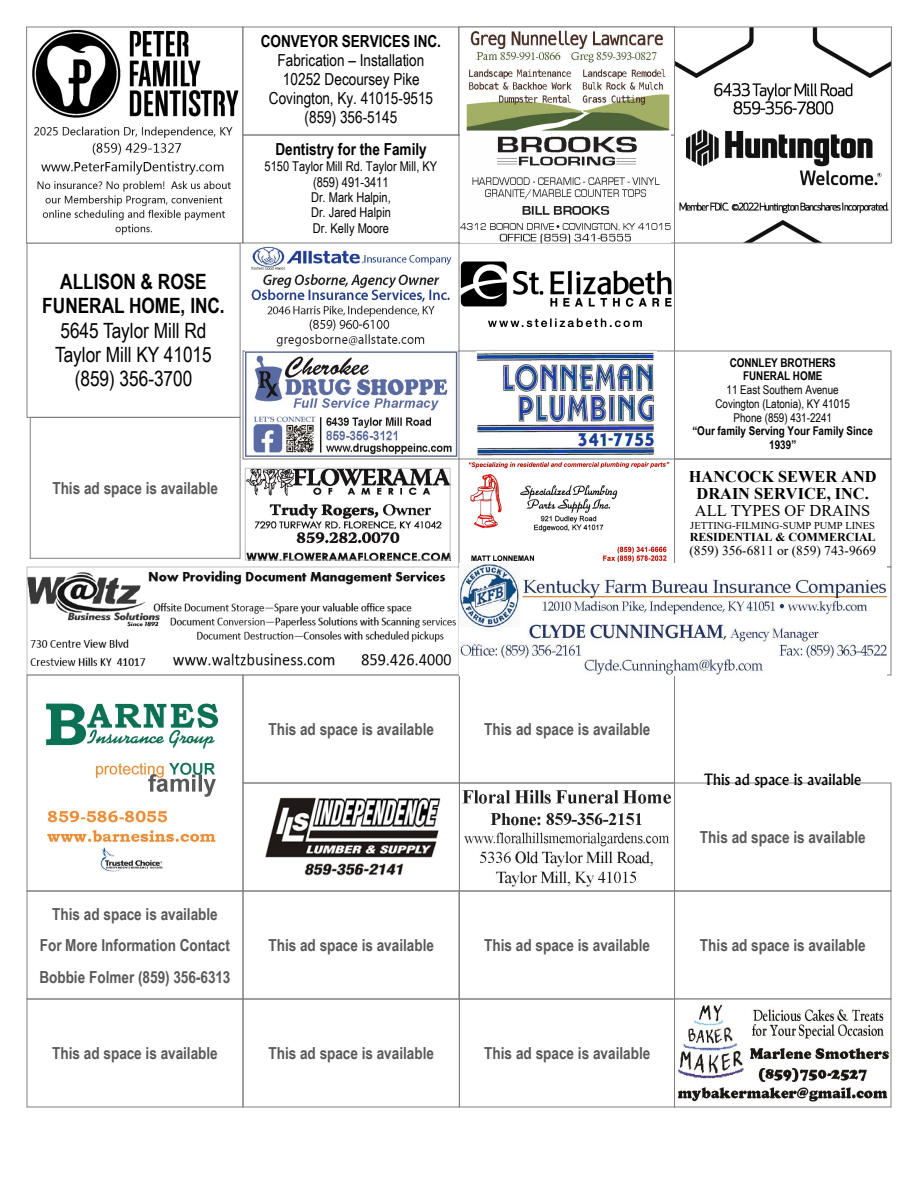
<style>
.page{position:relative;width:918px;height:1188px;background:#fff}
.page>*{position:absolute;margin:0;border:0;box-sizing:border-box;transform-origin:0 0}
.t1{font:21px "Arial Narrow";letter-spacing:-.005em;color:#000}
.Page1{font:700 21px "Arial Narrow";color:#000}
.t2{font:16.65px "Arial Narrow";color:#000}
.Page1-2{font:700 16.5px "Arial Narrow";color:#595959}
.t3{font:16.5px "Arial Narrow";color:#000}
.Page1-3{font:700 16.5px "Arial Narrow";color:#000}
.Page1-4{font:700 16.35px "Times New Roman";color:#000}
.t4{font:16.35px "Times New Roman";color:#000}
.t5{font:500 15px "Albertus";color:#000}
.t6{font:13.5px "Arial Narrow";color:#000}
.t7{font:13.5px "Times New Roman";letter-spacing:.005em;color:#000}
.Page1-5{font:700 12.15px "Arial Narrow";letter-spacing:-.01em;color:#000}
.t8{font:12px "Arial Narrow";letter-spacing:-.005em;color:#000}
.t9{font:700 12px/13.6px "Arial Narrow";color:#000;text-align:center}
.t10{font:700 12px "Times New Roman";letter-spacing:-.005em;color:#000}
.t11{font:10.5px "Times New Roman";color:#000}
</style>
<div class="page">
<div style="left:243px;top:27px;width:216px;height:108px;border:1px solid #808080"></div>
<div style="left:27px;top:243px;width:213px;height:175px;border:1px solid #808080"></div>
<div style="left:243px;top:135px;width:216px;height:108px;border:1px solid #808080"></div>
<img style="left:676px;top:29px;width:214px;height:212px">
<div style="left:674px;top:27px;width:218px;height:216px;border:1px solid #808080"></div>
<img style="left:461px;top:261px;width:211px;height:67px">
<div style="left:674px;top:351px;width:217px;height:108px;border:1px solid #808080"></div>
<div style="left:674px;top:459px;width:217px;height:108px;border:1px solid #808080"></div>
<div style="left:243px;top:783px;width:217px;height:108px;border:1px solid #808080"></div>
<div style="left:459px;top:783px;width:216px;height:108px;border:1px solid #808080"></div>
<div style="left:674px;top:783px;width:217px;height:108px;border:1px solid #808080"></div>
<div style="left:243px;top:891px;width:217px;height:108px;border:1px solid #808080"></div>
<div style="left:27px;top:891px;width:216px;height:108px;border:1px solid #808080"></div>
<div style="left:674px;top:891px;width:217px;height:108px;border:1px solid #808080"></div>
<div style="left:27px;top:999px;width:216px;height:108px;border:1px solid #808080"></div>
<div style="left:243px;top:999px;width:217px;height:108px;border:1px solid #808080"></div>
<div style="left:459px;top:999px;width:216px;height:108px;border:1px solid #808080"></div>
<div style="left:459px;top:891px;width:216px;height:108px;border:1px solid #808080"></div>
<img style="left:29px;top:570px;width:427px;height:96px">
<div style="left:27px;top:567px;width:432px;height:108px;border:1px solid #808080"></div>
<img style="left:468px;top:462px;width:202px;height:101px">
<img style="left:477px;top:352px;width:179px;height:104px">
<img style="left:265px;top:797px;width:176px;height:79px">
<div style="left:27px;top:675px;width:216px;height:216px;border:1px solid #808080"></div>
<img style="left:32px;top:29px;width:207px;height:206px">
<div style="left:26px;top:27px;width:217px;height:216px;border:1px solid #808080"></div>
<img style="left:678px;top:1004px;width:211px;height:98px">
<div style="left:674px;top:999px;width:217px;height:108px;border:1px solid #808080"></div>
<img style="left:247px;top:470px;width:201px;height:88px">
<div style="left:245px;top:468px;width:205px;height:92px;border:1px solid #c0c0c0"></div>
<div style="left:243px;top:675px;width:217px;height:108px;border:1px solid #808080"></div>
<div style="left:459px;top:675px;width:216px;height:108px;border:1px solid #808080"></div>
<img style="left:46px;top:703px;width:173px;height:169px">
<img style="left:462px;top:789px;width:209px;height:98px">
<img style="left:466px;top:30px;width:204px;height:101px">
<img style="left:245px;top:246px;width:212px;height:210px">
<div style="left:30px;top:417px;width:210px;height:142px;border:1px solid #808080"></div>
<img style="left:459px;top:563px;width:428px;height:113px">
<img style="left:461px;top:136px;width:210px;height:107px">
<p class="Page1" style="left:60px;top:270px;width:148px">ALLISON &amp; ROSE</p>
<p class="Page1" style="left:42px;top:294px;width:184px">FUNERAL HOME, INC.</p>
<p class="t1" style="left:60px;top:318px;width:148px">5645 Taylor Mill Rd</p>
<p class="t1" style="left:55px;top:342px;width:158px">Taylor Mill KY 41015</p>
<p class="t1" style="left:75px;top:366px;width:119px">(859) 356-3700</p>
<p class="Page1-2" style="left:52px;top:479px;width:167px">This ad space is available</p>
<p class="Page1-3" style="left:261px;top:31px;width:182px">CONVEYOR SERVICES INC.</p>
<p class="t3" style="left:278px;top:50px;width:148px">Fabrication – Installation</p>
<p class="t3" style="left:283px;top:69px;width:138px">10252 Decoursey Pike</p>
<p class="t2" style="left:269px;top:88px;width:166px">Covington, Ky. 41015-9515</p>
<p class="t3" style="left:305px;top:107px;width:94px">(859) 356-5145</p>
<p class="Page1-3" style="left:275px;top:139px;width:153px">Dentistry for the Family</p>
<p class="t6" style="left:265px;top:158px;width:174px">5150 Taylor Mill Rd. Taylor Mill, KY</p>
<p class="t6" style="left:313px;top:174px;width:77px">(859) 491-3411</p>
<p class="t6" style="left:311px;top:189px;width:81px">Dr. Mark Halpin,</p>
<p class="t6" style="left:311px;top:205px;width:81px">Dr. Jared Halpin</p>
<p class="t6" style="left:313px;top:220px;width:78px">Dr. Kelly Moore</p>
<p class="Page1-5" style="left:730px;top:355px;width:108px">CONNLEY BROTHERS</p>
<p class="t9" style="left:743px;top:369px;width:81px">FUNERAL HOME</p>
<p class="t8" style="left:727px;top:383px;width:114px">11 East Southern Avenue</p>
<p class="t8" style="left:715px;top:397px;width:136px">Covington (Latonia), KY 41015</p>
<p class="t8" style="left:733px;top:410px;width:100px">Phone (859) 431-2241</p>
<p class="t9" style="left:692px;top:424px;width:182px">“Our family Serving Your Family Since<br>1939”</p>
<p class="Page1-4" style="left:689px;top:467px;width:189px">HANCOCK SEWER AND</p>
<p class="Page1-4" style="left:697px;top:484px;width:174px">DRAIN SERVICE, INC.</p>
<p class="t4" style="left:695px;top:502px;width:177px">ALL TYPES OF DRAINS</p>
<p class="t11" style="left:690px;top:519px;width:186px">JETTING-FILMING-SUMP PUMP LINES</p>
<p class="t10" style="left:690px;top:530px;width:187px">RESIDENTIAL &amp; COMMERCIAL</p>
<p class="t7" style="left:689px;top:543px;width:188px">(859) 356-6811 or (859) 743-9669</p>
<p class="Page1-2" style="left:268px;top:720px;width:167px">This ad space is available</p>
<p class="Page1-2" style="left:484px;top:720px;width:168px">This ad space is available</p>
<p class="Page1-2" style="left:52px;top:904px;width:167px">This ad space is available</p>
<p class="Page1-2" style="left:40px;top:936px;width:192px">For More Information Contact</p>
<p class="Page1-2" style="left:39px;top:968px;width:193px">Bobbie Folmer (859) 356-6313</p>
<p class="Page1-2" style="left:268px;top:936px;width:167px">This ad space is available</p>
<p class="Page1-2" style="left:484px;top:936px;width:168px">This ad space is available</p>
<p class="Page1-2" style="left:52px;top:1044px;width:167px">This ad space is available</p>
<p class="Page1-2" style="left:268px;top:1044px;width:167px">This ad space is available</p>
<p class="Page1-2" style="left:484px;top:1044px;width:168px">This ad space is available</p>
<p class="t5" style="left:704px;top:770px;width:159px">This ad space is available</p>
<p class="Page1-2" style="left:700px;top:828px;width:167px">This ad space is available</p>
<p class="Page1-2" style="left:700px;top:936px;width:167px">This ad space is available</p>
</div>
